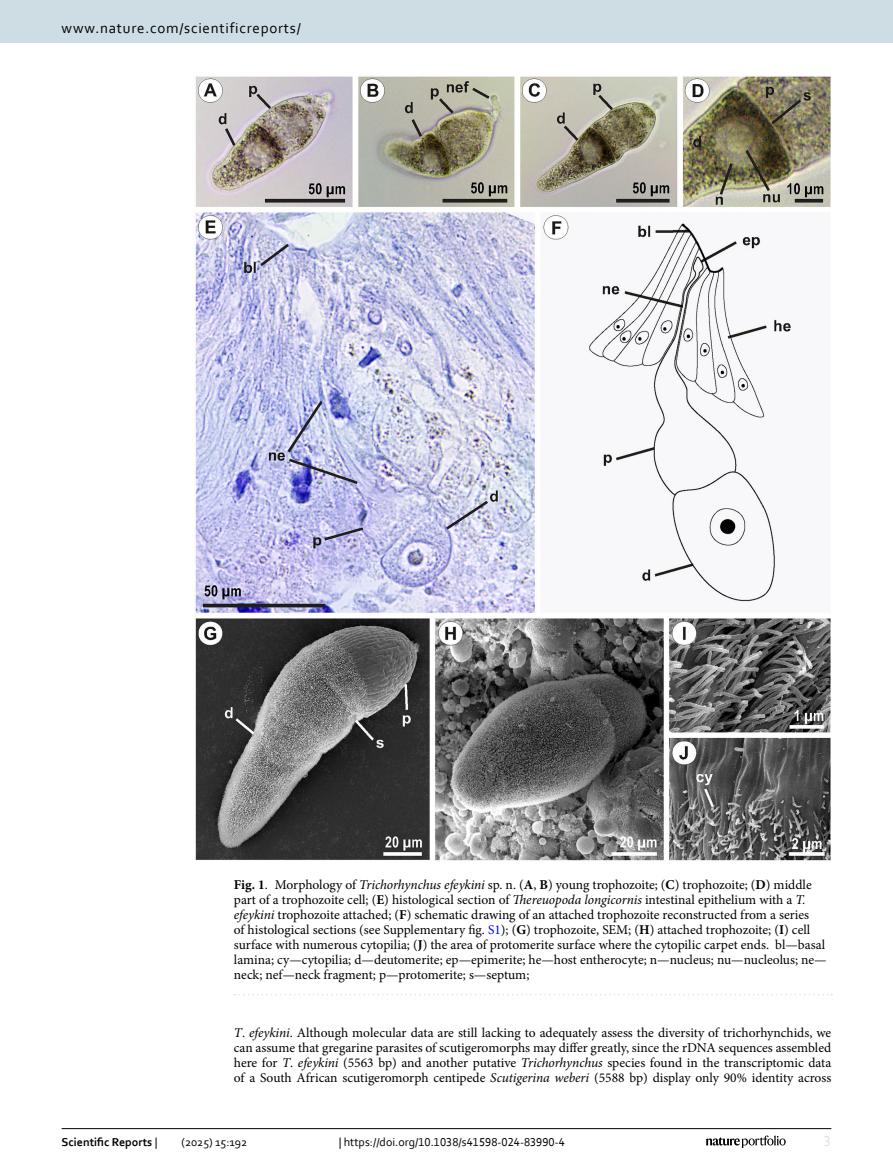
<style>
.page{position:relative;width:893px;height:1174px;background:#fff}
.page>*{position:absolute;margin:0;border:0;box-sizing:border-box;transform-origin:0 0}
.t1{font:15px "Corbel";letter-spacing:.05em;color:#000}
.t2{font:15px "Corbel";color:#d9e4eb}
.Figure_Caption{font:13.5px/15px "Minion Pro";letter-spacing:-.005em;color:#000}
.Body_Text{font:13.5px/15px "Minion Pro";color:#000;text-align:justify}
.t3{font:12px "Corbel";color:#000}
.t4{font:700 12px "Corbel";color:#000}
.s1{font-weight:700}
.s2{font-style:italic}
.s3{color:#00f}
.s4{font-weight:400}
</style>
<div class="page">
<img style="left:194px;top:76px;width:637px;height:785px">
<svg style="left:235px;top:994px;width:597px;height:1px"></svg>
<hr style="left:62px;top:1128px;width:769px;height:1px;background:#000">
<svg style="left:706px;top:1135px;width:80px;height:12px"></svg>
<div style="left:0;top:0;width:893px;height:43px;background:#cedde4"></div>
<p class="t1" style="left:62px;top:18px;width:241px">www.nature.com/scientificreports/</p>
<p class="Figure_Caption" style="left:234px;top:877px;width:594px"><span class="s1">Fig. 1</span>. Morphology of <span class="s2">Trichorhynchus efeykini</span> sp. n. (<span class="s1">A</span>, <span class="s1">B</span>) young trophozoite; (<span class="s1">C</span>) trophozoite; (<span class="s1">D</span>) middle part of a trophozoite cell; (<span class="s1">E</span>) histological section of <span class="s2">Thereuopoda longicornis</span> intestinal epithelium with a <span class="s2">T. efeykini</span> trophozoite attached; (<span class="s1">F</span>) schematic drawing of an attached trophozoite reconstructed from a series<br>of histological sections (see Supplementary fig. <span class="s3">S1</span>); (<span class="s1">G</span>) trophozoite, SEM; (<span class="s1">H</span>) attached trophozoite; (<span class="s1">I</span>) cell surface with numerous cytopilia; (<span class="s1">J</span>) the area of protomerite surface where the cytopilic carpet ends. bl—basal lamina; cy—cytopilia; d—deutomerite; ep—epimerite; he—host entherocyte; n—nucleus; nu—nucleolus; ne— neck; nef—neck fragment; p—protomerite; s—septum;</p>
<p class="Body_Text" style="left:234px;top:1025px;width:599px"><span class="s2">T</span>. <span class="s2">efeykini</span>. Although molecular data are still lacking to adequately assess the diversity of trichorhynchids, we can assume that gregarine parasites of scutigeromorphs may differ greatly, since the rDNA sequences assembled here for <span class="s2">T</span>. <span class="s2">efeykini</span> (5563 bp) and another putative <span class="s2">Trichorhynchus</span> species found in the transcriptomic data of a South African scutigeromorph centipede <span class="s2">Scutigerina weberi</span> (5588 bp) display only 90% identity across</p>
<p class="t4" style="left:62px;top:1134px;width:97px">Scientific Reports <span class="s4">|</span></p>
<p class="t3" style="left:181px;top:1134px;width:67px">(2025) 15:192</p>
<p class="t3" style="left:339px;top:1134px;width:228px">| https://doi.org/10.1038/s41598-024-83990-4</p>
<p class="t2" style="left:824px;top:1132px;width:9px">3</p>
</div>
